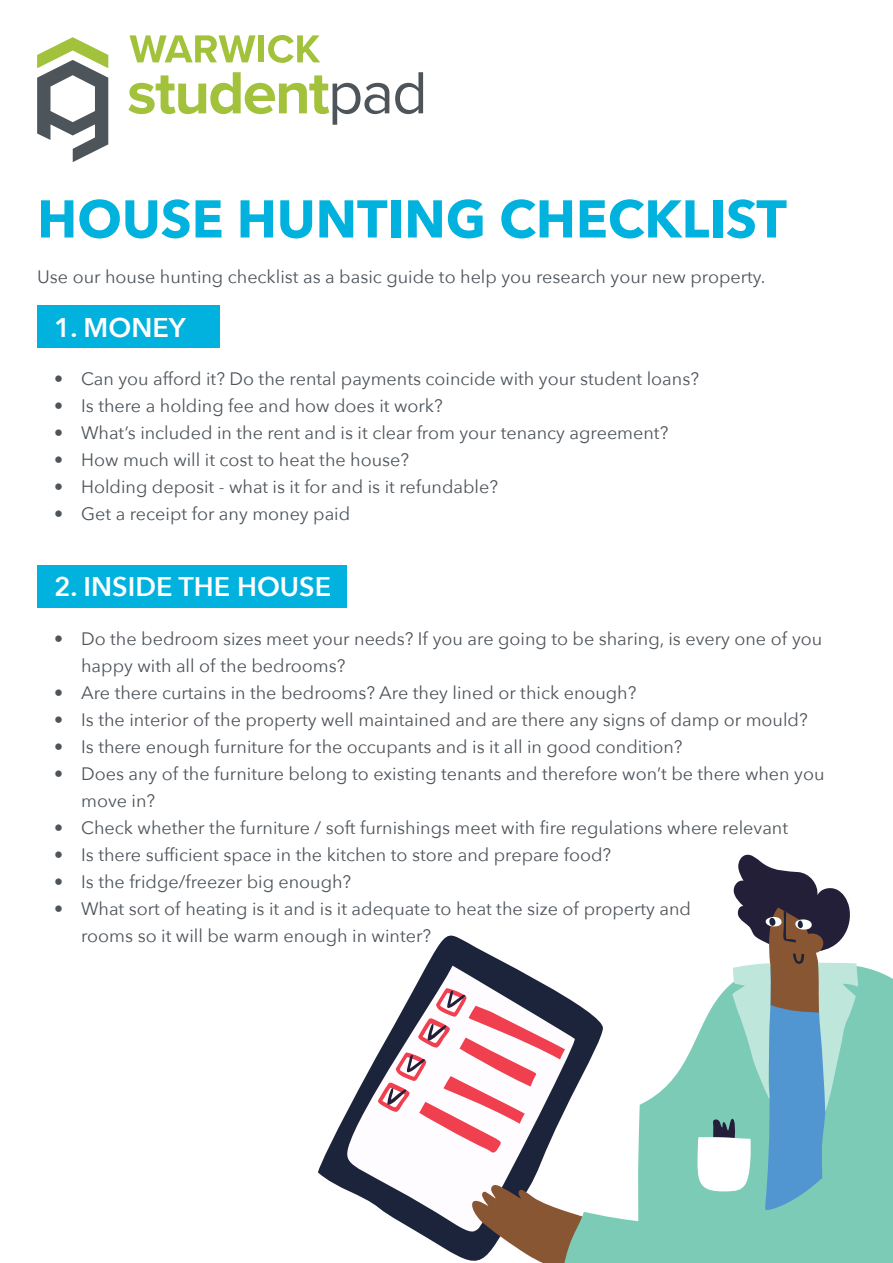
<style>
.page{position:relative;width:893px;height:1263px;background:#fff}
.page>*{position:absolute;margin:0;border:0;box-sizing:border-box;transform-origin:0 0}
.t1{font:700 52.5px "Avenir Next";color:#00b2dd}
.t2{font:600 27px "Avenir Next";color:#fff}
.t3{font:18px/27px "Avenir Next";color:#4d545a}
</style>
<div class="page">
<div style="left:37px;top:566px;width:310px;height:42px;background:#00b2dd"></div>
<div style="left:37px;top:305px;width:183px;height:42px;background:#00b2dd"></div>
<svg style="left:318px;top:935px;width:193px;height:325px"></svg>
<svg style="left:343px;top:966px;width:208px;height:268px"></svg>
<svg style="left:468px;top:1183px;width:94px;height:80px"></svg>
<svg style="left:562px;top:966px;width:331px;height:297px;fill:#7ccbb7"></svg>
<svg style="left:732px;top:854px;width:129px;height:258px"></svg>
<svg style="left:697px;top:1118px;width:54px;height:74px"></svg>
<svg style="left:378px;top:988px;width:187px;height:169px"></svg>
<svg style="left:128px;top:72px;width:261px;height:53px"></svg>
<svg style="left:395px;top:72px;width:28px;height:42px"></svg>
<svg style="left:37px;top:37px;width:71px;height:125px"></svg>
<svg style="left:129px;top:35px;width:127px;height:27px"></svg>
<div style="left:258px;top:35px;width:6px;height:27px;background:#a1c23a"></div>
<svg style="left:268px;top:35px;width:52px;height:28px"></svg>
<p class="t1" style="left:37px;top:174px;width:751px">HOUSE HUNTING CHECKLIST</p>
<p class="t3" style="left:37px;top:262px;width:730px">Use our house hunting checklist as a basic guide to help you research your new property.</p>
<p class="t2" style="left:54px;top:304px;width:133px">1. MONEY</p>
<p class="t3" style="left:54px;top:365px;width:646px">• Can you afford it? Do the rental payments coincide with your student loans?</p>
<p class="t3" style="left:54px;top:392px;width:390px">• Is there a holding fee and how does it work?</p>
<p class="t3" style="left:54px;top:419px;width:616px">• What’s included in the rent and is it clear from your tenancy agreement?</p>
<p class="t3" style="left:54px;top:446px;width:357px">• How much will it cost to heat the house?</p>
<p class="t3" style="left:54px;top:473px;width:445px">• Holding deposit - what is it for and is it refundable?</p>
<p class="t3" style="left:54px;top:500px;width:298px">• Get a receipt for any money paid</p>
<p class="t2" style="left:54px;top:563px;width:279px">2. INSIDE THE HOUSE</p>
<p class="t3" style="left:81px;top:624px;width:743px;text-indent:-27px">• Do the bedroom sizes meet your needs? If you are going to be sharing, is every one of you happy with all of the bedrooms?</p>
<p class="t3" style="left:54px;top:678px;width:584px">• Are there curtains in the bedrooms? Are they lined or thick enough?</p>
<p class="t3" style="left:54px;top:705px;width:755px">• Is the interior of the property well maintained and are there any signs of damp or mould?</p>
<p class="t3" style="left:54px;top:732px;width:630px">• Is there enough furniture for the occupants and is it all in good condition?</p>
<p class="t3" style="left:81px;top:759px;width:745px;text-indent:-27px">• Does any of the furniture belong to existing tenants and therefore won’t be there when you move in?</p>
<p class="t3" style="left:54px;top:813px;width:735px">• Check whether the furniture / soft furnishings meet with fire regulations where relevant</p>
<p class="t3" style="left:54px;top:840px;width:558px">• Is there sufficient space in the kitchen to store and prepare food?</p>
<p class="t3" style="left:54px;top:867px;width:299px">• Is the fridge/freezer big enough?</p>
<p class="t3" style="left:81px;top:894px;width:611px;text-indent:-27px">• What sort of heating is it and is it adequate to heat the size of property and rooms so it will be warm enough in winter?</p>
</div>
